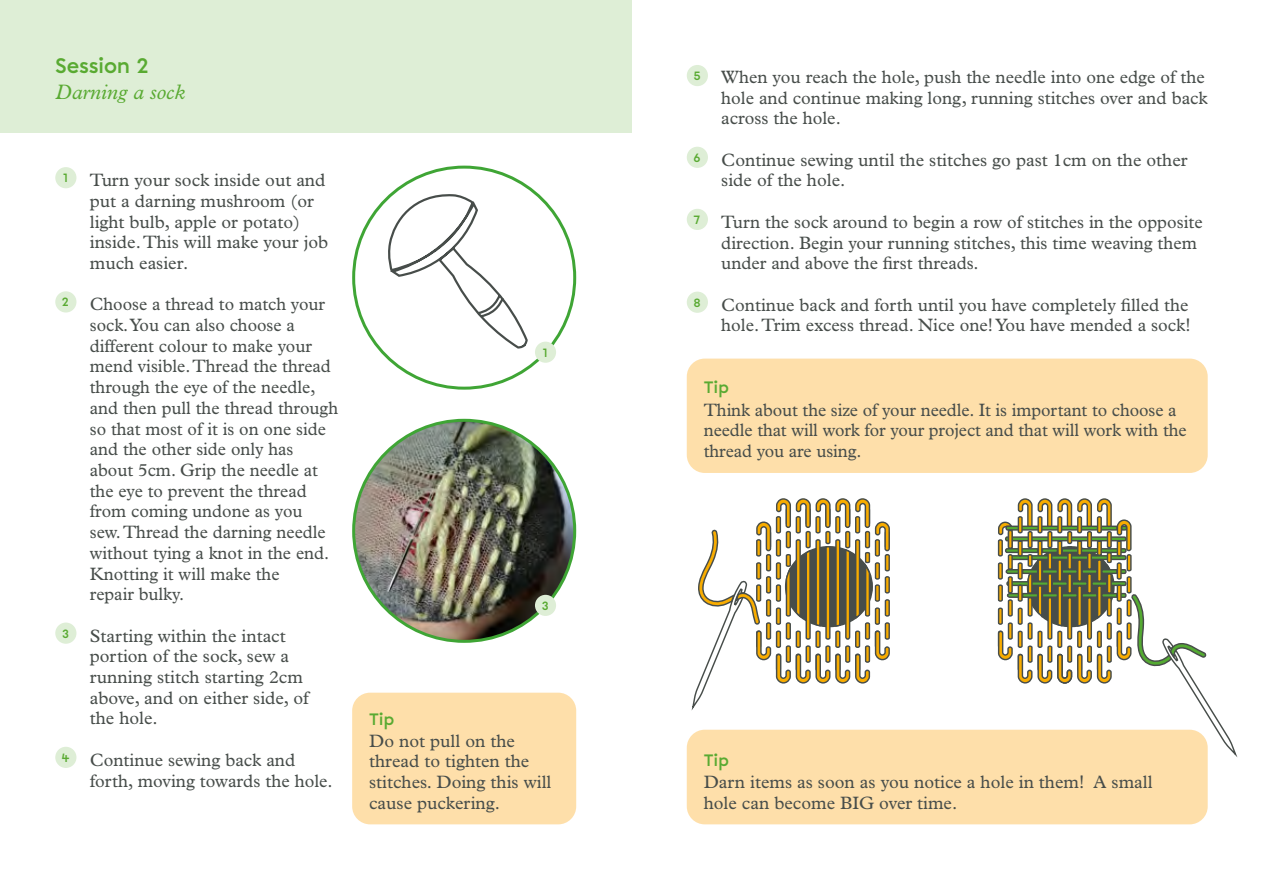
<style>
.page{position:relative;width:1263px;height:893px;background:#fff}
.page>*{position:absolute;margin:0;border:0;box-sizing:border-box;transform-origin:0 0}
.t1{font:italic 21px "M Plantin";color:#59aa32}
.t2{font:700 21px "Chromatica";letter-spacing:-.015em;color:#59aa32}
.t3{font:18px/20.7px "Plantin";color:#474d4a}
.t4{font:700 16.5px "Chromatica";letter-spacing:-.015em;color:#59aa32}
.t5{font:700 12px "Chromatica";color:#59aa32}
</style>
<div class="page">
<div style="left:55px;top:167px;width:21px;height:21px;background:#deeed6;border-radius:50%"></div>
<div style="left:55px;top:291px;width:21px;height:21px;background:#deeed6;border-radius:50%"></div>
<div style="left:55px;top:623px;width:21px;height:21px;background:#deeed6;border-radius:50%"></div>
<div style="left:55px;top:747px;width:21px;height:21px;background:#deeed6;border-radius:50%"></div>
<div style="left:0;top:0;width:631px;height:133px;background:#deeed6"></div>
<div style="left:687px;top:65px;width:21px;height:21px;background:#deeed6;border-radius:50%"></div>
<div style="left:687px;top:147px;width:21px;height:21px;background:#deeed6;border-radius:50%"></div>
<div style="left:687px;top:209px;width:21px;height:21px;background:#deeed6;border-radius:50%"></div>
<div style="left:687px;top:292px;width:21px;height:21px;background:#deeed6;border-radius:50%"></div>
<svg style="left:387px;top:193px;width:141px;height:156px"></svg>
<div style="left:535px;top:342px;width:21px;height:21px;background:#deeed6;border-radius:50%"></div>
<img style="left:354px;top:420px;width:221px;height:221px;border-radius:111px">
<div style="left:535px;top:595px;width:21px;height:21px;background:#deeed6;border-radius:50%"></div>
<div style="left:687px;top:359px;width:521px;height:114px;background:#fedfaa;border-radius:18px"></div>
<div style="left:352px;top:693px;width:224px;height:131px;background:#fedfaa;border-radius:18px"></div>
<div style="left:687px;top:730px;width:521px;height:94px;background:#fedfaa;border-radius:18px"></div>
<svg style="left:691px;top:498px;width:199px;height:213px"></svg>
<svg style="left:997px;top:498px;width:241px;height:263px"></svg>
<p class="t2" style="left:55px;top:52px;width:95px">Session 2</p>
<p class="t1" style="left:55px;top:80px;width:132px">Darning a sock</p>
<p class="t3" style="left:90px;top:170px;width:240px;text-indent:-27px"><sup>1</sup> Turn your sock inside out and put a darning mushroom (or light bulb, apple or potato) inside. This will make your job much easier.</p>
<p class="t3" style="left:90px;top:294px;width:250px;text-indent:-28px"><sup>2</sup> Choose a thread to match your sock. You can also choose a different colour to make your mend visible. Thread the thread through the eye of the needle, and then pull the thread through so that most of it is on one side and the other side only has about 5cm. Grip the needle at the eye to prevent the thread from coming undone as you sew. Thread the darning needle without tying a knot in the end.<br>Knotting it will make the<br>repair bulky.</p>
<p class="t3" style="left:90px;top:625px;width:221px;text-indent:-28px"><sup>3</sup> Starting within the intact portion of the sock, sew a running stitch starting 2cm above, and on either side, of the hole.</p>
<p class="t3" style="left:90px;top:749px;width:245px;text-indent:-28px"><sup>4</sup> Continue sewing back and forth, moving towards the hole.</p>
<p class="t5" style="left:543px;top:344px;width:6px">1</p>
<p class="t5" style="left:542px;top:598px;width:9px">3</p>
<p class="t4" style="left:369px;top:708px;width:27px">Tip</p>
<p class="t3" style="left:369px;top:730px;width:184px">Do not pull on the thread to tighten the stitches. Doing this will cause puckering.</p>
<p class="t3" style="left:721px;top:67px;width:488px;text-indent:-28px"><sup>5</sup> When you reach the hole, push the needle into one edge of the hole and continue making long, running stitches over and back across the hole.</p>
<p class="t3" style="left:721px;top:149px;width:468px;text-indent:-28px"><sup>6</sup> Continue sewing until the stitches go past 1cm on the other side of the hole.</p>
<p class="t3" style="left:721px;top:212px;width:483px;text-indent:-28px"><sup>7</sup> Turn the sock around to begin a row of stitches in the opposite direction. Begin your running stitches, this time weaving them under and above the first threads.</p>
<p class="t3" style="left:693px;top:294px;width:499px;text-align:right"><sup>8</sup> Continue back and forth until you have completely filled the hole. Trim excess thread. Nice one! You have mended a sock!</p>
<p class="t4" style="left:704px;top:377px;width:27px">Tip</p>
<p class="t3" style="left:704px;top:399px;width:484px">Think about the size of your needle. It is important to choose a needle that will work for your project and that will work with the thread you are using.</p>
<p class="t4" style="left:704px;top:749px;width:27px">Tip</p>
<p class="t3" style="left:704px;top:772px;width:450px">Darn items as soon as you notice a hole in them! A small hole can become BIG over time.</p>
</div>
